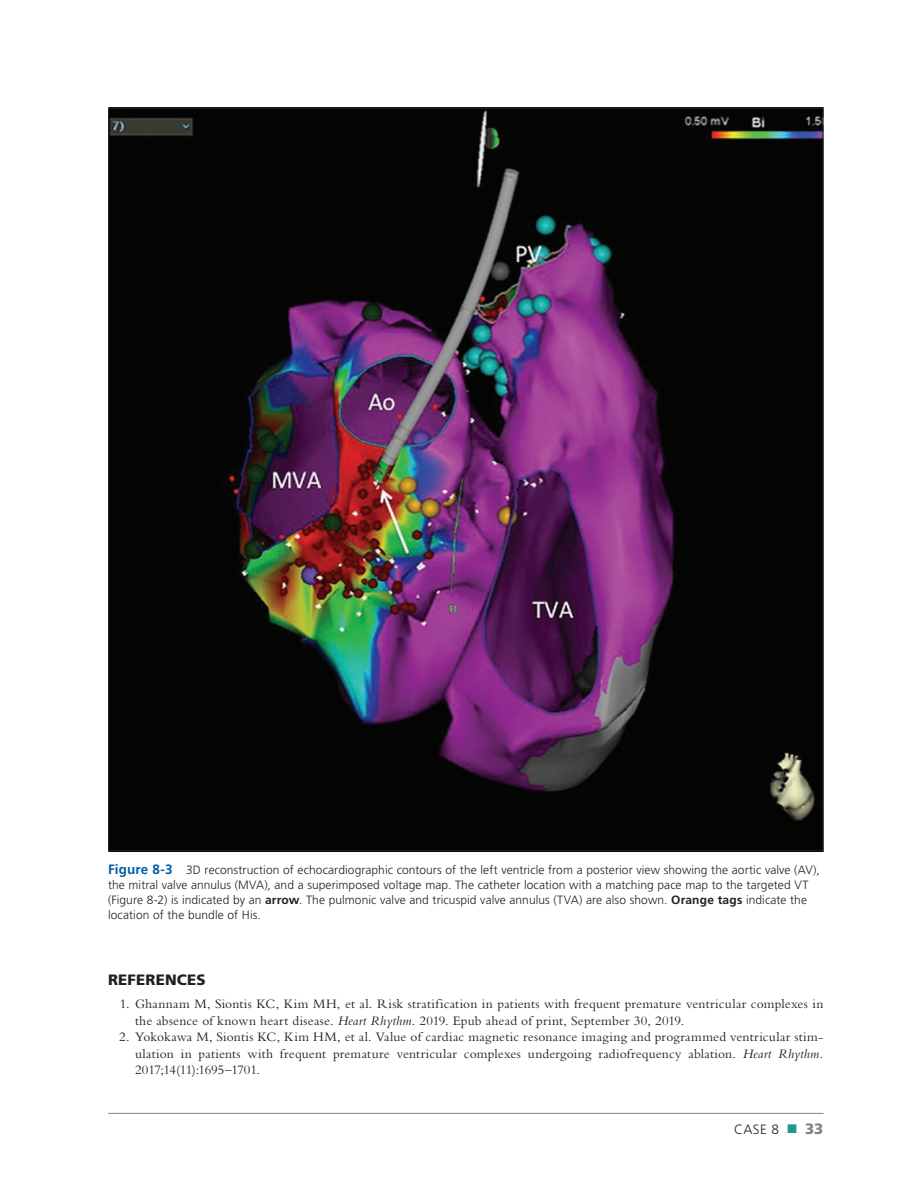
<style>
.page{position:relative;width:918px;height:1188px;background:#fff}
.page>*{position:absolute;margin:0;border:0;box-sizing:border-box;transform-origin:0 0}
.t1{font:900 15px "Frutiger LT Std";letter-spacing:.015em;color:#231f20}
.t2{font:900 15px "Frutiger LT Std";color:#808285}
.t3{font:13.5px/16.5px "Bembo Std";letter-spacing:.015em;color:#231f20}
.t4{font:300 13.5px "Frutiger LT Std";color:#231f20}
.t5{font:300 12px/15px "Frutiger LT Std";letter-spacing:.005em;color:#231f20}
.s1{font-weight:700;font-size:13.5px;color:#015ca3}
.s2{font-weight:700}
.s3{font-style:italic}
</style>
<div class="page">
<hr style="left:108px;top:1113px;width:716px;height:1px;background:#808285">
<img style="left:110px;top:110px;width:712px;height:739px">
<p class="t5" style="left:108px;top:863px;width:713px"><span class="s1">Figure 8-3</span> 3D reconstruction of echocardiographic contours of the left ventricle from a posterior view showing the aortic valve (AV), the mitral valve annulus (MVA), and a superimposed voltage map. The catheter location with a matching pace map to the targeted VT (Figure 8-2) is indicated by an <span class="s2">arrow</span>. The pulmonic valve and tricuspid valve annulus (TVA) are also shown. <span class="s2">Orange tags</span> indicate the location of the bundle of His.</p>
<p class="t1" style="left:108px;top:971px;width:99px">REFERENCES</p>
<p class="t3" style="left:135px;top:996px;width:690px;text-indent:-15px">1. Ghannam M, Siontis KC, Kim MH, et al. Risk stratification in patients with frequent premature ventricular complexes in the absence of known heart disease. <span class="s3">Heart Rhythm</span>. 2019. Epub ahead of print, September 30, 2019.</p>
<p class="t3" style="left:135px;top:1029px;width:690px;text-align:justify;text-indent:-16px">2. Yokokawa M, Siontis KC, Kim HM, et al. Value of cardiac magnetic resonance imaging and programmed ventricular stim&shy;ulation in patients with frequent premature ventricular complexes undergoing radiofrequency ablation. <span class="s3">Heart Rhythm.<br></span>2017;14(11):1695–1701.</p>
<p class="t4" style="left:734px;top:1122px;width:46px">CASE 8</p>
<p class="t2" style="left:805px;top:1120px;width:20px">33</p>
</div>
